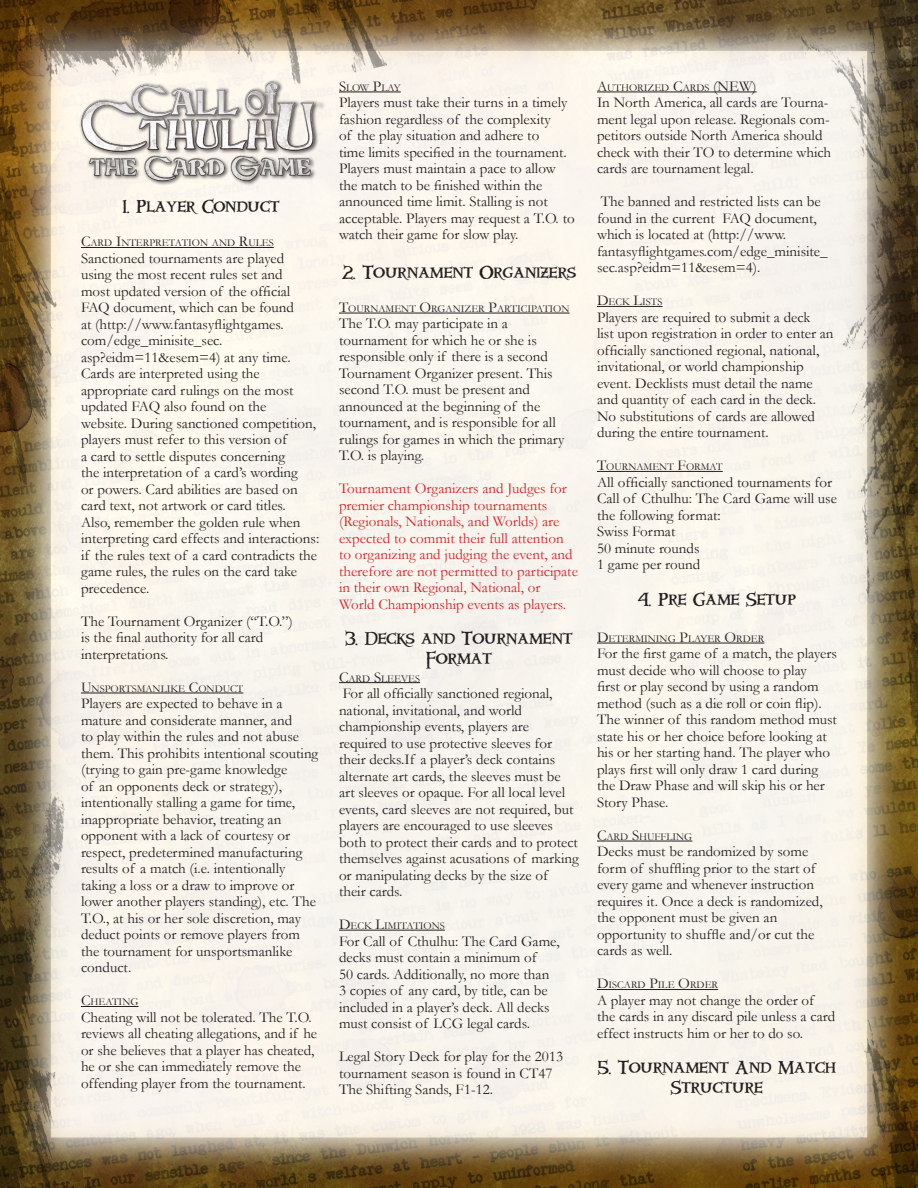
<style>
.page{position:relative;width:918px;height:1188px;background:#fff}
.page>*{position:absolute;margin:0;border:0;box-sizing:border-box;transform-origin:0 0}
.special-header{font:16.5px/19.8px "Windlass";color:#231f20;text-align:center}
.body-copy{font:15px/16.5px "Garamond";color:#231f20}
.body-copy-2{font:15px/16.5px "Garamond";color:#d1232a}
.pack-title{font:15px "Garamond";color:#231f20}
.pack-title-2{font:10.5px "Garamond";color:#231f20}
.s1{font-size:15px}
</style>
<div class="page">
<img style="left:0;top:0;width:918px;height:1188px">
<hr style="left:81px;top:247px;width:193px;height:1px;background:#231f20">
<hr style="left:81px;top:693px;width:162px;height:1px;background:#231f20">
<hr style="left:81px;top:1006px;width:58px;height:1px;background:#231f20">
<hr style="left:339px;top:92px;width:62px;height:1px;background:#231f20">
<hr style="left:339px;top:313px;width:231px;height:1px;background:#231f20">
<hr style="left:339px;top:682px;width:81px;height:1px;background:#231f20">
<hr style="left:339px;top:930px;width:106px;height:1px;background:#231f20">
<hr style="left:597px;top:92px;width:160px;height:1px;background:#231f20">
<hr style="left:597px;top:306px;width:65px;height:1px;background:#231f20">
<hr style="left:597px;top:471px;width:126px;height:1px;background:#231f20">
<hr style="left:597px;top:643px;width:167px;height:1px;background:#231f20">
<hr style="left:597px;top:841px;width:95px;height:1px;background:#231f20">
<hr style="left:597px;top:989px;width:121px;height:1px;background:#231f20">
<div style="left:80px;top:80px;width:246px;height:106px;background:#231f20;opacity:.75"></div>
<img style="left:81px;top:81px;width:240px;height:100px">
<p class="special-header" style="left:123px;top:197px;width:158px">1. Player Conduct</p>
<p class="pack-title-2" style="left:81px;top:236px;width:194px"><span class="s1">C</span>ARD <span class="s1">I</span>NTERPRETATION AND <span class="s1">R</span>ULES</p>
<p class="body-copy" style="left:81px;top:250px;width:240px">Sanctioned tournaments are played<br>using the most recent rules set and<br>most updated version of the official FAQ document, which can be found<br>at (http://www.fantasyflightgames. com/edge_minisite_sec. asp?eidm=11&amp;esem=4) at any time.<br>Cards are interpreted using the appropriate card rulings on the most updated FAQ also found on the<br>website. During sanctioned competition, players must refer to this version of<br>a card to settle disputes concerning<br>the interpretation of a card’s wording<br>or powers. Card abilities are based on card text, not artwork or card titles.<br>Also, remember the golden rule when interpreting card effects and interactions: if the rules text of a card contradicts the game rules, the rules on the card take precedence.</p>
<p class="body-copy" style="left:81px;top:613px;width:214px">The Tournament Organizer (“T.O.”) is the final authority for all card interpretations.</p>
<p class="pack-title-2" style="left:81px;top:682px;width:164px"><span class="s1">U</span>NSPORTSMANLIKE <span class="s1">C</span>ONDUCT</p>
<p class="body-copy" style="left:81px;top:695px;width:239px">Players are expected to behave in a mature and considerate manner, and<br>to play within the rules and not abuse them. This prohibits intentional scouting (trying to gain pre-game knowledge<br>of an opponents deck or strategy), intentionally stalling a game for time, inappropriate behavior, treating an opponent with a lack of courtesy or respect, predetermined manufacturing results of a match (i.e. intentionally taking a loss or a draw to improve or lower another players standing), etc. The T.O., at his or her sole discretion, may deduct points or remove players from the tournament for unsportsmanlike conduct.</p>
<p class="pack-title-2" style="left:81px;top:995px;width:59px"><span class="s1">C</span>HEATING</p>
<p class="body-copy" style="left:81px;top:1009px;width:238px">Cheating will not be tolerated. The T.O. reviews all cheating allegations, and if he or she believes that a player has cheated, he or she can immediately remove the offending player from the tournament.</p>
<p class="pack-title-2" style="left:339px;top:80px;width:63px"><span class="s1">S</span>LOW <span class="s1">P</span>LAY</p>
<p class="body-copy" style="left:339px;top:94px;width:237px">Players must take their turns in a timely fashion regardless of the complexity<br>of the play situation and adhere to<br>time limits specified in the tournament.<br>Players must maintain a pace to allow the match to be finished within the announced time limit. Stalling is not acceptable. Players may request a T.O. to watch their game for slow play.</p>
<p class="special-header" style="left:342px;top:263px;width:236px">2. Tournament Organizers</p>
<p class="pack-title-2" style="left:339px;top:302px;width:232px"><span class="s1">T</span>OURNAMENT <span class="s1">O</span>RGANIZER <span class="s1">P</span>ARTICIPATION</p>
<p class="body-copy" style="left:339px;top:315px;width:227px">The T.O. may participate in a tournament for which he or she is responsible only if there is a second<br>Tournament Organizer present. This second T.O. must be present and announced at the beginning of the tournament, and is responsible for all rulings for games in which the primary<br>T.O. is playing.</p>
<p class="body-copy-2" style="left:339px;top:480px;width:240px">Tournament Organizers and Judges for premier championship tournaments (Regionals, Nationals, and Worlds) are expected to commit their full attention to organizing and judging the event, and therefore are not permitted to participate in their own Regional, National, or World Championship events as players.</p>
<p class="special-header" style="left:346px;top:629px;width:228px">3. Decks and Tournament<br>Format</p>
<p class="pack-title-2" style="left:339px;top:671px;width:83px"><span class="s1">C</span>ARD <span class="s1">S</span>LEEVES</p>
<p class="body-copy" style="left:339px;top:685px;width:241px">For all officially sanctioned regional, national, invitational, and world championship events, players are required to use protective sleeves for their decks.If a player’s deck contains alternate art cards, the sleeves must be art sleeves or opaque. For all local level events, card sleeves are not required, but players are encouraged to use sleeves both to protect their cards and to protect themselves against acusations of marking or manipulating decks by the size of<br>their cards.</p>
<p class="pack-title-2" style="left:339px;top:919px;width:107px"><span class="s1">D</span>ECK <span class="s1">L</span>IMITATIONS</p>
<p class="body-copy" style="left:339px;top:932px;width:222px">For Call of Cthulhu: The Card Game, decks must contain a minimum of<br>50 cards. Additionally, no more than 3 copies of any card, by title, can be included in a player’s deck. All decks must consist of LCG legal cards.</p>
<p class="body-copy" style="left:339px;top:1048px;width:226px">Legal Story Deck for play for the 2013 tournament season is found in CT47<br>The Shifting Sands, F1-12.</p>
<p class="pack-title-2" style="left:597px;top:80px;width:134px"><span class="s1">A</span>UTHORIZED <span class="s1">C</span>ARDS <span class="s1">(NEW</span></p>
<p class="pack-title" style="left:752px;top:76px;width:6px">)</p>
<p class="body-copy" style="left:597px;top:94px;width:236px">In North America, all cards are Tourna&shy;ment legal upon release. Regionals com&shy;petitors outside North America should check with their TO to determine which cards are tournament legal.</p>
<p class="body-copy" style="left:597px;top:193px;width:232px">The banned and restricted lists can be found in the current FAQ document, which is located at (http://www. fantasyflightgames.com/edge_minisite_ sec.asp?eidm=11&amp;esem=4).</p>
<p class="pack-title-2" style="left:597px;top:295px;width:67px"><span class="s1">D</span>ECK <span class="s1">L</span>ISTS</p>
<p class="body-copy" style="left:597px;top:308px;width:215px">Players are required to submit a deck</p>
<p class="body-copy" style="left:597px;top:325px;width:238px">list upon registration in order to enter an officially sanctioned regional, national, invitational, or world championship event. Decklists must detail the name and quantity of each card in the deck.<br>No substitutions of cards are allowed during the entire tournament.</p>
<p class="pack-title-2" style="left:597px;top:460px;width:127px"><span class="s1">T</span>OURNAMENT <span class="s1">F</span>ORMAT</p>
<p class="body-copy" style="left:597px;top:473px;width:237px">All officially sanctioned tournaments for</p>
<p class="body-copy" style="left:597px;top:490px;width:242px">Call of Cthulhu: The Card Game will use</p>
<p class="body-copy" style="left:597px;top:506px;width:125px">the following format:</p>
<p class="body-copy" style="left:597px;top:523px;width:80px">Swiss Format</p>
<p class="body-copy" style="left:597px;top:539px;width:104px">50 minute rounds</p>
<p class="body-copy" style="left:597px;top:556px;width:105px">1 game per round</p>
<p class="special-header" style="left:638px;top:590px;width:160px">4. Pre Game Setup</p>
<p class="pack-title-2" style="left:597px;top:632px;width:169px"><span class="s1">D</span>ETERMINING <span class="s1">P</span>LAYER <span class="s1">O</span>RDER</p>
<p class="body-copy" style="left:597px;top:645px;width:242px">For the first game of a match, the players</p>
<p class="body-copy" style="left:597px;top:662px;width:211px">must decide who will choose to play</p>
<p class="body-copy" style="left:597px;top:678px;width:223px">first or play second by using a random</p>
<p class="body-copy" style="left:597px;top:695px;width:226px">method (such as a die roll or coin flip).</p>
<p class="body-copy" style="left:597px;top:711px;width:242px">The winner of this random method must</p>
<p class="body-copy" style="left:597px;top:728px;width:231px">state his or her choice before looking at</p>
<p class="body-copy" style="left:597px;top:744px;width:235px">his or her starting hand. The player who</p>
<p class="body-copy" style="left:597px;top:761px;width:223px">plays first will only draw 1 card during</p>
<p class="body-copy" style="left:597px;top:777px;width:229px">the Draw Phase and will skip his or her</p>
<p class="body-copy" style="left:597px;top:794px;width:73px">Story Phase.</p>
<p class="pack-title-2" style="left:597px;top:830px;width:97px"><span class="s1">C</span>ARD <span class="s1">S</span>HUFFLING</p>
<p class="body-copy" style="left:597px;top:843px;width:213px">Decks must be randomized by some</p>
<p class="body-copy" style="left:597px;top:860px;width:220px">form of shuffling prior to the start of</p>
<p class="body-copy" style="left:597px;top:876px;width:219px">every game and whenever instruction</p>
<p class="body-copy" style="left:597px;top:893px;width:227px">requires it. Once a deck is randomized,</p>
<p class="body-copy" style="left:597px;top:909px;width:182px">the opponent must be given an</p>
<p class="body-copy" style="left:597px;top:926px;width:219px">opportunity to shuffle and/or cut the</p>
<p class="body-copy" style="left:597px;top:942px;width:77px">cards as well.</p>
<p class="pack-title-2" style="left:597px;top:978px;width:123px"><span class="s1">D</span>ISCARD <span class="s1">P</span>ILE <span class="s1">O</span>RDER</p>
<p class="body-copy" style="left:597px;top:992px;width:219px">A player may not change the order of</p>
<p class="body-copy" style="left:597px;top:1008px;width:240px">the cards in any discard pile unless a card</p>
<p class="body-copy" style="left:597px;top:1025px;width:207px">effect instructs him or her to do so.</p>
<p class="special-header" style="left:598px;top:1058px;width:239px">5. Tournament And Match<br>Structure</p>
</div>
